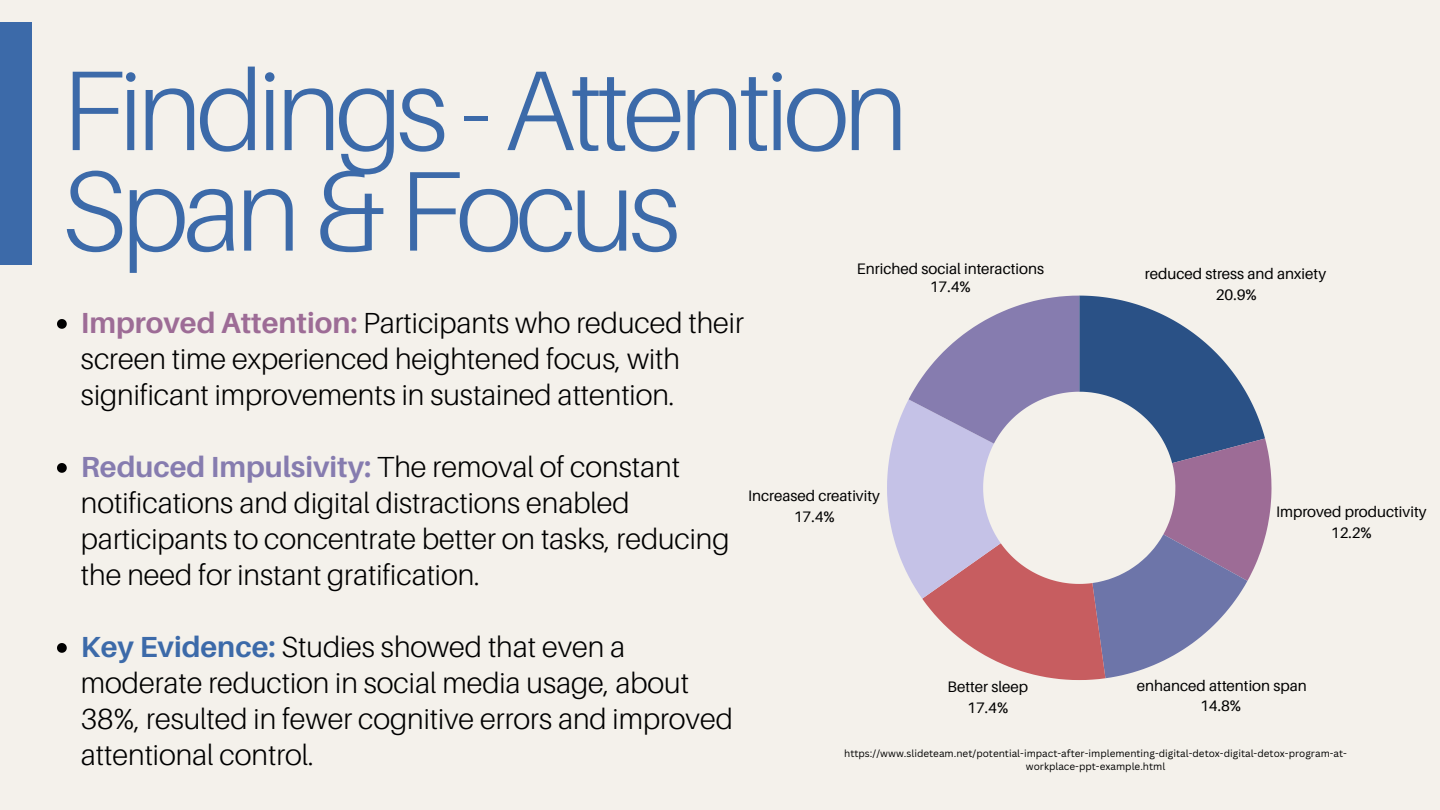
<style>
.page{position:relative;width:1440px;height:810px;background:#f4f1eb}
.page>*{position:absolute;margin:0;border:0;box-sizing:border-box;transform-origin:0 0}
.t1{font:300 113.6px/100.5px "Aileron";letter-spacing:-.05em;color:#3c6aa9}
.t2{font:300 29.1px/36px "Aileron";color:#000}
.t3{font:15.2px/20.8px "Aileron";color:#000;text-align:center}
.t4{font:10px/13.5px "Canva Sans";color:#000;text-align:center}
.s1{font-weight:700;color:#9d6c96}
.s2{font-weight:700;color:#867caf}
.s3{font-weight:700;color:#3c6aa9}
</style>
<div class="page">
<div style="left:0;top:22px;width:32px;height:243px;background:#3c6aa9"></div>
<svg style="left:57px;top:319px;width:10px;height:10px"></svg>
<svg style="left:57px;top:463px;width:10px;height:10px"></svg>
<svg style="left:57px;top:643px;width:10px;height:10px"></svg>
<svg style="left:887px;top:296px;width:385px;height:384px"></svg>
<h1 class="t1" style="left:61px;top:58px;width:848px">Findings - Attention<br>Span &amp; Focus</h1>
<p class="t2" style="left:81px;top:305px;width:664px"><span class="s1">Improved Attention:</span> Participants who reduced their screen time experienced heightened focus, with significant improvements in sustained attention.</p>
<p class="t3" style="left:857px;top:259px;width:189px;line-height:17.9px">Enriched social interactions<br>17.4%</p>
<p class="t2" style="left:81px;top:449px;width:650px"><span class="s2">Reduced Impulsivity:</span> The removal of constant notifications and digital distractions enabled participants to concentrate better on tasks, reducing the need for instant gratification.</p>
<p class="t3" style="left:748px;top:485px;width:133px">Increased creativity<br>17.4%</p>
<p class="t3" style="left:1145px;top:263px;width:183px">reduced stress and anxiety<br>20.9%</p>
<p class="t3" style="left:1276px;top:501px;width:152px">Improved productivity<br>12.2%</p>
<p class="t2" style="left:81px;top:629px;width:653px"><span class="s3">Key Evidence:</span> Studies showed that even a moderate reduction in social media usage, about 38%, resulted in fewer cognitive errors and improved attentional control.</p>
<p class="t3" style="left:948px;top:676px;width:82px">Better sleep<br>17.4%</p>
<p class="t3" style="left:1137px;top:675px;width:172px">enhanced attention span<br>14.8%</p>
<p class="t4" style="left:844px;top:746px;width:504px">https://www.slideteam.net/potential-impact-after-implementing-digital-detox-digital-detox-program-at&shy;workplace-ppt-example.html</p>
</div>
